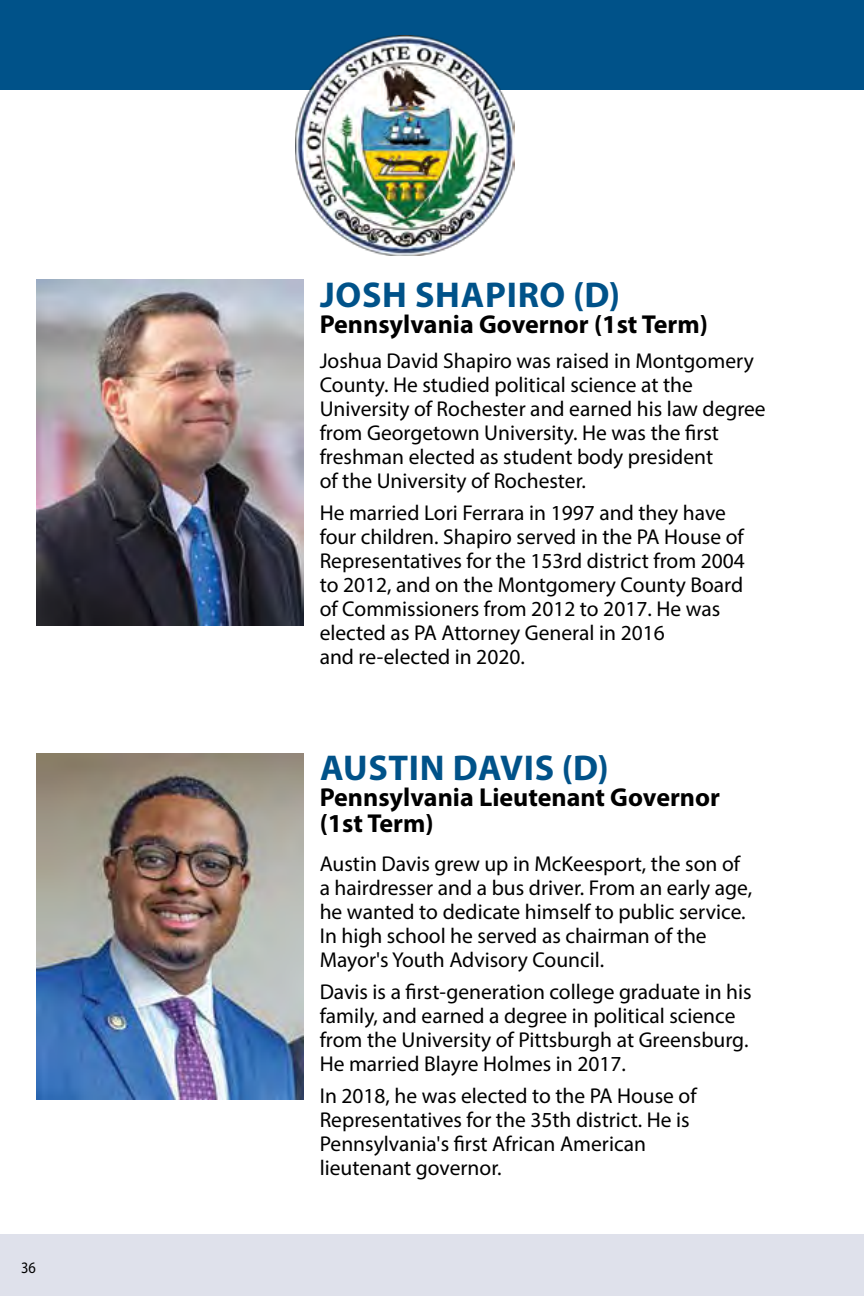
<style>
.page{position:relative;width:864px;height:1296px;background:#fff}
.page>*{position:absolute;margin:0;border:0;box-sizing:border-box;transform-origin:0 0}
.t1{font:700 36px "Myriad Pro";letter-spacing:.02em;color:#005289}
.t2{font:700 26px/26px "Myriad Pro";color:#000}
.t3{font:21.6px/24px "Myriad Pro";color:#000}
.t4{font:16px "Myriad Pro";color:#000;scale:.9 1}
</style>
<div class="page">
<div style="left:0;top:1235px;width:864px;height:61px;background:#dfe1eb"></div>
<img style="left:36px;top:280px;width:267px;height:346px">
<img style="left:36px;top:753px;width:267px;height:346px">
<div style="left:0;top:0;width:864px;height:90px;background:#005289"></div>
<img style="left:295px;top:36px;width:220px;height:219px">
<p class="t4" style="left:21px;top:1258px;width:18px">36</p>
<h1 class="t1" style="left:320px;top:271px;width:301px">JOSH SHAPIRO (D)</h1>
<p class="t2" style="left:320px;top:310px;width:390px">Pennsylvania Governor (1st Term)</p>
<p class="t3" style="left:320px;top:348px;width:448px">Joshua David Shapiro was raised in Montgomery County. He studied political science at the University of Rochester and earned his law degree from Georgetown University. He was the first freshman elected as student body president<br>of the University of Rochester.</p>
<p class="t3" style="left:320px;top:500px;width:427px">He married Lori Ferrara in 1997 and they have four children. Shapiro served in the PA House of Representatives for the 153rd district from 2004 to 2012, and on the Montgomery County Board of Commissioners from 2012 to 2017. He was elected as PA Attorney General in 2016<br>and re-elected in 2020.</p>
<h1 class="t1" style="left:320px;top:745px;width:290px">AUSTIN DAVIS (D)</h1>
<p class="t2" style="left:320px;top:784px;width:402px">Pennsylvania Lieutenant Governor (1st Term)</p>
<p class="t3" style="left:320px;top:852px;width:434px">Austin Davis grew up in McKeesport, the son of a hairdresser and a bus driver. From an early age, he wanted to dedicate himself to public service.<br>In high school he served as chairman of the Mayor's Youth Advisory Council.</p>
<p class="t3" style="left:320px;top:980px;width:434px">Davis is a first-generation college graduate in his family, and earned a degree in political science from the University of Pittsburgh at Greensburg.<br>He married Blayre Holmes in 2017.</p>
<p class="t3" style="left:320px;top:1084px;width:379px">In 2018, he was elected to the PA House of Representatives for the 35th district. He is Pennsylvania's first African American lieutenant governor.</p>
</div>
